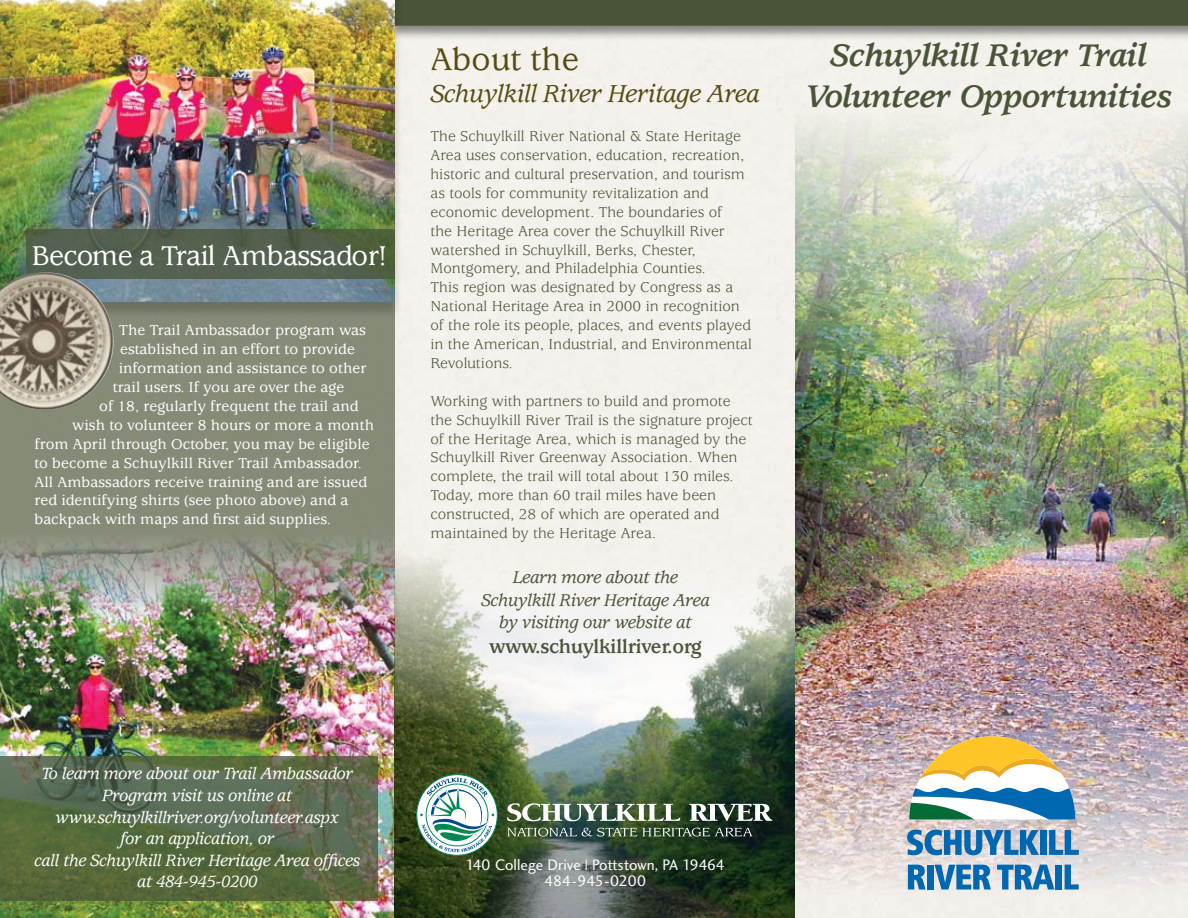
<style>
.page{position:relative;width:1188px;height:918px;background:#fff}
.page>*{position:absolute;margin:0;border:0;box-sizing:border-box;transform-origin:0 0}
.t1{font:italic 700 34.5px/41.4px "Usherwood";letter-spacing:-.02em;color:#4a5438;text-align:center}
.t2{font:500 34.5px "Usherwood";color:#564c12}
.t3{font:500 30px "Usherwood";letter-spacing:-.02em;color:#fff}
.t4{font:italic 500 27px "Usherwood";letter-spacing:-.02em;color:#564c12}
.t5{font:700 21px "Usherwood";letter-spacing:-.02em;color:#4a5438}
.t6{font:italic 500 18.75px/22.5px "Usherwood";letter-spacing:-.02em;color:#4a5438;text-align:center}
.t7{font:italic 500 18px/21.6px "Usherwood";letter-spacing:-.02em;color:#fff;text-align:center}
.t8{font:15.75px/18.9px "Usherwood";color:#4a5438}
.t9{font:500 15.75px "Usherwood";letter-spacing:.005em;color:#fff}
.t10{font:15.75px/15.9px "Charlotte Sans Book Plain";letter-spacing:-.025em;color:#fff;text-align:center}
</style>
<div class="page">
<div style="left:386px;top:0;width:802px;height:41px;background:#000;opacity:.45"></div>
<div style="left:394px;top:0;width:794px;height:26px;background:#4a5438"></div>
<div style="left:0;top:291px;width:394px;height:627px;background:#868b77"></div>
<img style="left:0;top:539px;width:394px;height:379px">
<div style="left:0;top:0;width:403px;height:319px;background:#000;opacity:.2"></div>
<img style="left:0;top:0;width:394px;height:302px">
<svg style="left:26px;top:230px;width:368px;height:49px;background:#52604c"></svg>
<img style="left:795px;top:514px;width:393px;height:404px">
<svg style="left:0;top:756px;width:377px;height:144px;background:#586946"></svg>
<img style="left:394px;top:548px;width:401px;height:370px">
<svg style="left:416px;top:774px;width:78px;height:85px"></svg>
<svg style="left:507px;top:828px;width:246px;height:9px;background:#576b5b"></svg>
<svg style="left:507px;top:803px;width:173px;height:18px"></svg>
<svg style="left:689px;top:804px;width:83px;height:17px"></svg>
<img style="left:795px;top:114px;width:393px;height:400px">
<svg style="left:907px;top:830px;width:132px;height:25px;background:#5e96c0"></svg>
<div style="left:1040px;top:830px;width:6px;height:25px;background:#0067b1"></div>
<svg style="left:1049px;top:830px;width:30px;height:25px"></svg>
<svg style="left:908px;top:865px;width:18px;height:24px"></svg>
<div style="left:927px;top:865px;width:7px;height:25px;background:#0067b1"></div>
<svg style="left:935px;top:865px;width:56px;height:25px"></svg>
<svg style="left:997px;top:865px;width:57px;height:25px"></svg>
<div style="left:1055px;top:865px;width:7px;height:25px;background:#0067b1"></div>
<svg style="left:1065px;top:865px;width:14px;height:25px"></svg>
<svg style="left:909px;top:736px;width:166px;height:84px"></svg>
<img style="left:0;top:272px;width:116px;height:138px">
<h2 class="t3" style="left:32px;top:238px;width:356px">Become a Trail Ambassador!</h2>
<p class="t9" style="left:119px;top:322px;width:249px">The Trail Ambassador program was</p>
<p class="t9" style="left:120px;top:340px;width:236px">established in an effort to provide</p>
<p class="t9" style="left:119px;top:359px;width:250px">information and assistance to other</p>
<p class="t9" style="left:113px;top:378px;width:233px">trail users. If you are over the age</p>
<p class="t9" style="left:99px;top:397px;width:261px">of 18, regularly frequent the trail and</p>
<p class="t9" style="left:72px;top:416px;width:303px">wish to volunteer 8 hours or more a month</p>
<p class="t9" style="left:35px;top:435px;width:337px">from April through October, you may be eligible</p>
<p class="t9" style="left:35px;top:454px;width:329px">to become a Schuylkill River Trail Ambassador.</p>
<p class="t9" style="left:35px;top:473px;width:334px">All Ambassadors receive training and are issued</p>
<p class="t9" style="left:35px;top:492px;width:315px">red identifying shirts (see photo above) and a</p>
<p class="t9" style="left:35px;top:511px;width:298px">backpack with maps and first aid supplies.</p>
<p class="t7" style="left:34px;top:763px;width:328px">To learn more about our Trail Ambassador Program visit us online at www.schuylkillriver.org/volunteer.aspx<br>for an application, or<br>call the Schuylkill River Heritage Area offices at 484-945-0200</p>
<h1 class="t2" style="left:430px;top:40px;width:150px">About the</h1>
<h3 class="t4" style="left:430px;top:79px;width:331px">Schuylkill River Heritage Area</h3>
<p class="t8" style="left:430px;top:127px;width:323px">The Schuylkill River National &amp; State Heritage Area uses conservation, education, recreation, historic and cultural preservation, and tourism as tools for community revitalization and economic development. The boundaries of<br>the Heritage Area cover the Schuylkill River watershed in Schuylkill, Berks, Chester, Montgomery, and Philadelphia Counties.<br>This region was designated by Congress as a National Heritage Area in 2000 in recognition of the role its people, places, and events played in the American, Industrial, and Environmental Revolutions.</p>
<p class="t8" style="left:430px;top:392px;width:324px">Working with partners to build and promote the Schuylkill River Trail is the signature project of the Heritage Area, which is managed by the Schuylkill River Greenway Association. When complete, the trail will total about 130 miles.<br>Today, more than 60 trail miles have been constructed, 28 of which are operated and maintained by the Heritage Area.</p>
<p class="t6" style="left:481px;top:566px;width:230px">Learn more about the<br>Schuylkill River Heritage Area by visiting our website at</p>
<h3 class="t5" style="left:489px;top:635px;width:214px">www.schuylkillriver.org</h3>
<p class="t10" style="left:466px;top:857px;width:261px">140 College Drive | Pottstown, PA 19464<br>484-945-0200</p>
<h1 class="t1" style="left:805px;top:36px;width:369px">Schuylkill River Trail<br>Volunteer Opportunities</h1>
</div>
